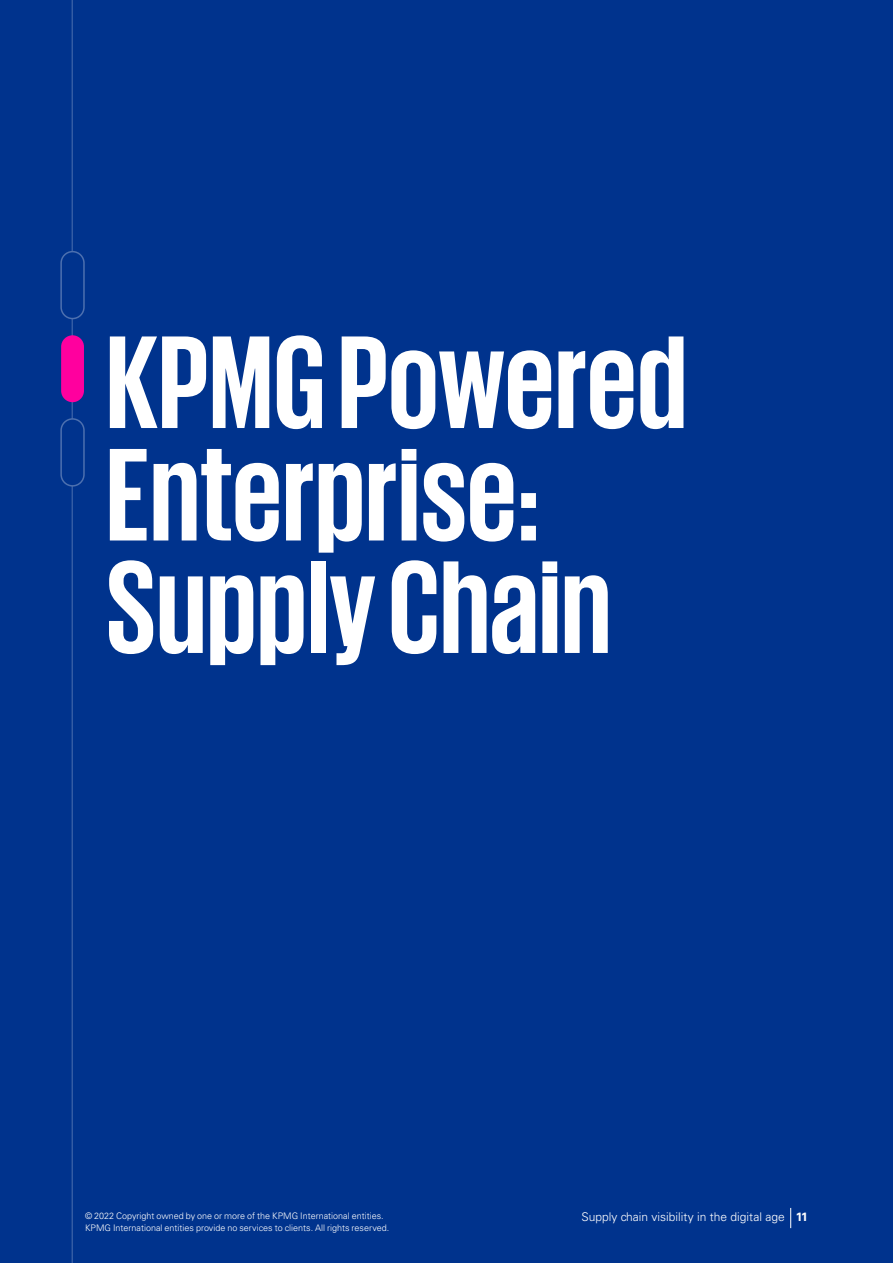
<style>
.page{position:relative;width:893px;height:1263px;background:#00338d}
.page>*{position:absolute;margin:0;border:0;box-sizing:border-box;transform-origin:0 0}
.t1{font:700 135px/112.5px "KPMG";color:#fff}
.t2{font:300 12px "Univers LT Std";color:#fff}
.t3{font:300 9px "Univers LT Std";color:#fff}
.s1{font-weight:700}
</style>
<div class="page">
<hr style="left:72px;top:0;width:1px;height:1263px;background:#4d70af">
<div style="left:61px;top:252px;width:23px;height:67px;background:#00338d;border-radius:11px"></div>
<div style="left:60px;top:251px;width:25px;height:68px;border:2px solid #4d70af;border-radius:11px"></div>
<div style="left:61px;top:419px;width:23px;height:67px;background:#00338d;border-radius:11px"></div>
<div style="left:60px;top:418px;width:25px;height:69px;border:2px solid #4d70af;border-radius:11px"></div>
<div style="left:61px;top:335px;width:23px;height:67px;background:#ff009e;border-radius:11px"></div>
<svg style="left:790px;top:1208px;width:1px;height:20px"></svg>
<h1 class="t1" style="left:106px;top:322px;width:583px">KPMG Powered<br>Enterprise:<br>Supply Chain</h1>
<p class="t3" style="left:85px;top:1210px;width:300px">© 2022 Copyright owned by one or more of the KPMG International entities.</p>
<h2 class="t2" style="left:581px;top:1210px;width:228px">Supply chain visibility in the digital age <span class="s1">11</span></h2>
<p class="t3" style="left:85px;top:1222px;width:306px">KPMG International entities provide no services to clients. All rights reserved.</p>
</div>
